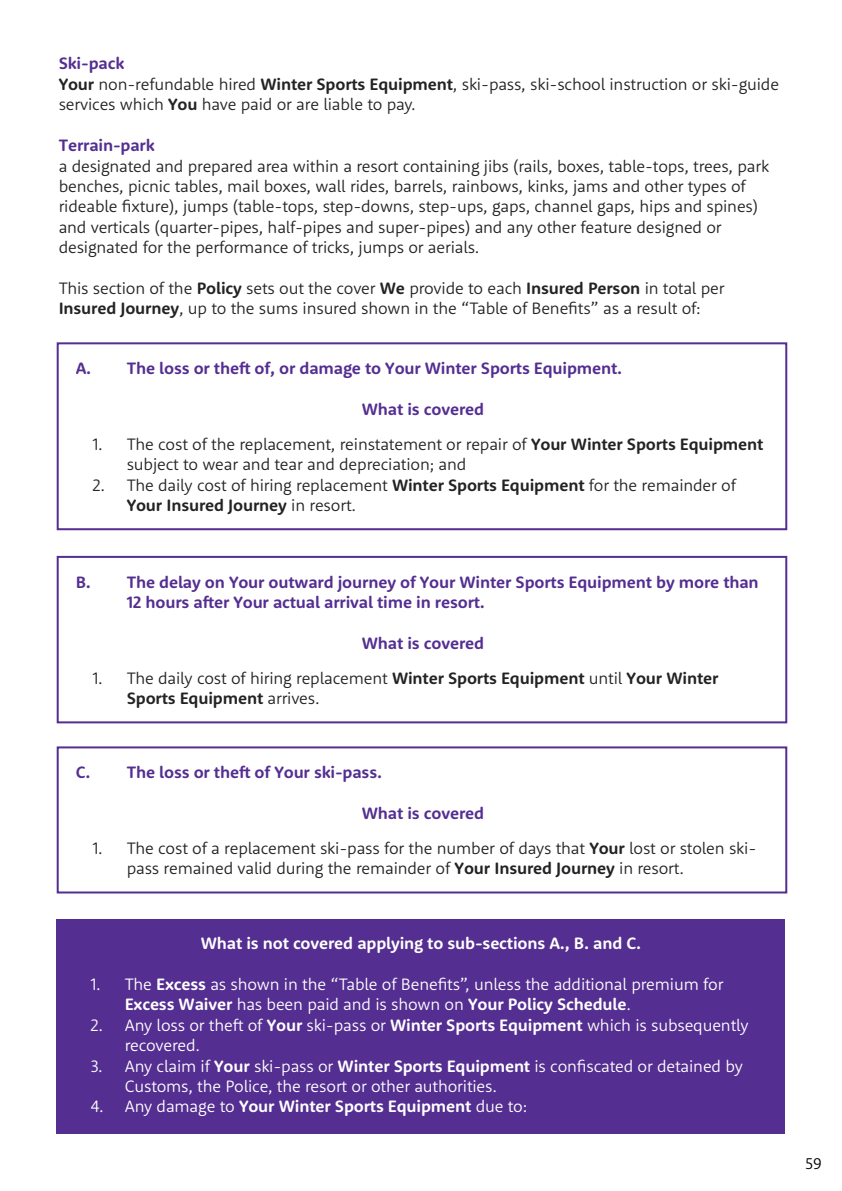
<style>
.page{position:relative;width:842px;height:1191px;background:#fff}
.page>*{position:absolute;margin:0;border:0;box-sizing:border-box;transform-origin:0 0}
.t1{font:300 17px/20.4px "Holiday Extras Sans";letter-spacing:-.01em;color:#232323}
.t2{font:300 17px/20.4px "Holiday Extras Sans";letter-spacing:-.01em;color:#fff}
.t3{font:700 17px/20.4px "Holiday Extras Sans";letter-spacing:-.01em;color:#542e91}
.t4{font:700 17px "Holiday Extras Sans";letter-spacing:-.01em;color:#fff}
.t5{font:300 16px "Holiday Extras Sans";color:#000}
.s1{font-weight:700;color:#542e91}
.s2{font-weight:700}
.s3{font-weight:300}
</style>
<div class="page">
<div style="left:57px;top:556px;width:730px;height:167px;border:2px solid #542e91"></div>
<div style="left:57px;top:746px;width:730px;height:147px;border:2px solid #542e91"></div>
<div style="left:57px;top:342px;width:730px;height:188px;border:2px solid #542e91"></div>
<div style="left:57px;top:919px;width:728px;height:215px;background:#542e91"></div>
<p class="t1" style="left:59px;top:53px;width:722px"><span class="s1">Ski-pack<br></span><span class="s2">Your</span> non-refundable hired <span class="s2">Winter Sports Equipment</span>, ski-pass, ski-school instruction or ski-guide services which <span class="s2">You</span> have paid or are liable to pay.</p>
<p class="t3" style="left:59px;top:134px;width:98px">Terrain-park</p>
<p class="t1" style="left:59px;top:155px;width:712px">a designated and prepared area within a resort containing jibs (rails, boxes, table-tops, trees, park benches, picnic tables, mail boxes, wall rides, barrels, rainbows, kinks, jams and other types of rideable fixture), jumps (table-tops, step-downs, step-ups, gaps, channel gaps, hips and spines) and verticals (quarter-pipes, half-pipes and super-pipes) and any other feature designed or designated for the performance of tricks, jumps or aerials.</p>
<p class="t1" style="left:59px;top:277px;width:667px">This section of the <span class="s2">Policy</span> sets out the cover <span class="s2">We</span> provide to each <span class="s2">Insured Person</span> in total per<br><span class="s2">Insured Journey</span>, up to the sums insured shown in the “Table of Benefits” as a result of:</p>
<p class="t3" style="left:76px;top:357px;width:548px">A. The loss or theft of, or damage to Your Winter Sports Equipment.</p>
<p class="t3" style="left:362px;top:398px;width:124px">What is covered</p>
<p class="t1" style="left:127px;top:433px;width:638px;text-indent:-34px">1. The cost of the replacement, reinstatement or repair of <span class="s2">Your Winter Sports Equipment </span>subject to wear and tear and depreciation; and</p>
<p class="t1" style="left:127px;top:474px;width:611px;text-indent:-34px">2. The daily cost of hiring replacement <span class="s2">Winter Sports Equipment</span> for the remainder of<br><span class="s2">Your Insured Journey</span> in resort.</p>
<p class="t3" style="left:127px;top:571px;width:634px;text-indent:-51px">B. The delay on Your outward journey of Your Winter Sports Equipment by more than<br>12 hours after Your actual arrival time in resort.</p>
<p class="t3" style="left:362px;top:632px;width:124px">What is covered</p>
<p class="t1" style="left:127px;top:667px;width:593px;text-indent:-34px">1. The daily cost of hiring replacement <span class="s2">Winter Sports Equipment</span> until <span class="s2">Your Winter<br>Sports Equipment</span> arrives.</p>
<p class="t3" style="left:76px;top:761px;width:308px">C. The loss or theft of Your ski-pass.</p>
<p class="t3" style="left:362px;top:802px;width:124px">What is covered</p>
<p class="t1" style="left:127px;top:837px;width:631px;text-indent:-34px">1. The cost of a replacement ski-pass for the number of days that <span class="s2">Your</span> lost or stolen ski&shy;pass remained valid during the remainder of <span class="s2">Your Insured Journey</span> in resort.</p>
<p class="t4" style="left:201px;top:932px;width:442px">What is not covered applying to sub-sections A., B. and C.</p>
<p class="t2" style="left:125px;top:973px;width:600px;text-indent:-34px">1. The <span class="s2">Excess</span> as shown in the “Table of Benefits”, unless the additional premium for<br><span class="s2">Excess Waiver</span> has been paid and is shown on <span class="s2">Your Policy Schedule</span>.</p>
<p class="t2" style="left:125px;top:1014px;width:625px;text-indent:-34px">2. Any loss or theft of <span class="s2">Your</span> ski-pass or <span class="s2">Winter Sports Equipment</span> which is subsequently recovered.</p>
<p class="t2" style="left:125px;top:1055px;width:620px;text-indent:-34px">3. Any claim if <span class="s2">Your</span> ski-pass or <span class="s2">Winter Sports Equipment</span> is confiscated or detained by<br>Customs, the Police, the resort or other authorities.</p>
<p class="t4" style="left:91px;top:1095px;width:438px"><span class="s3">4. Any damage to</span> Your Winter Sports Equipment <span class="s3">due to:</span></p>
<p class="t5" style="left:805px;top:1152px;width:18px">59</p>
</div>
